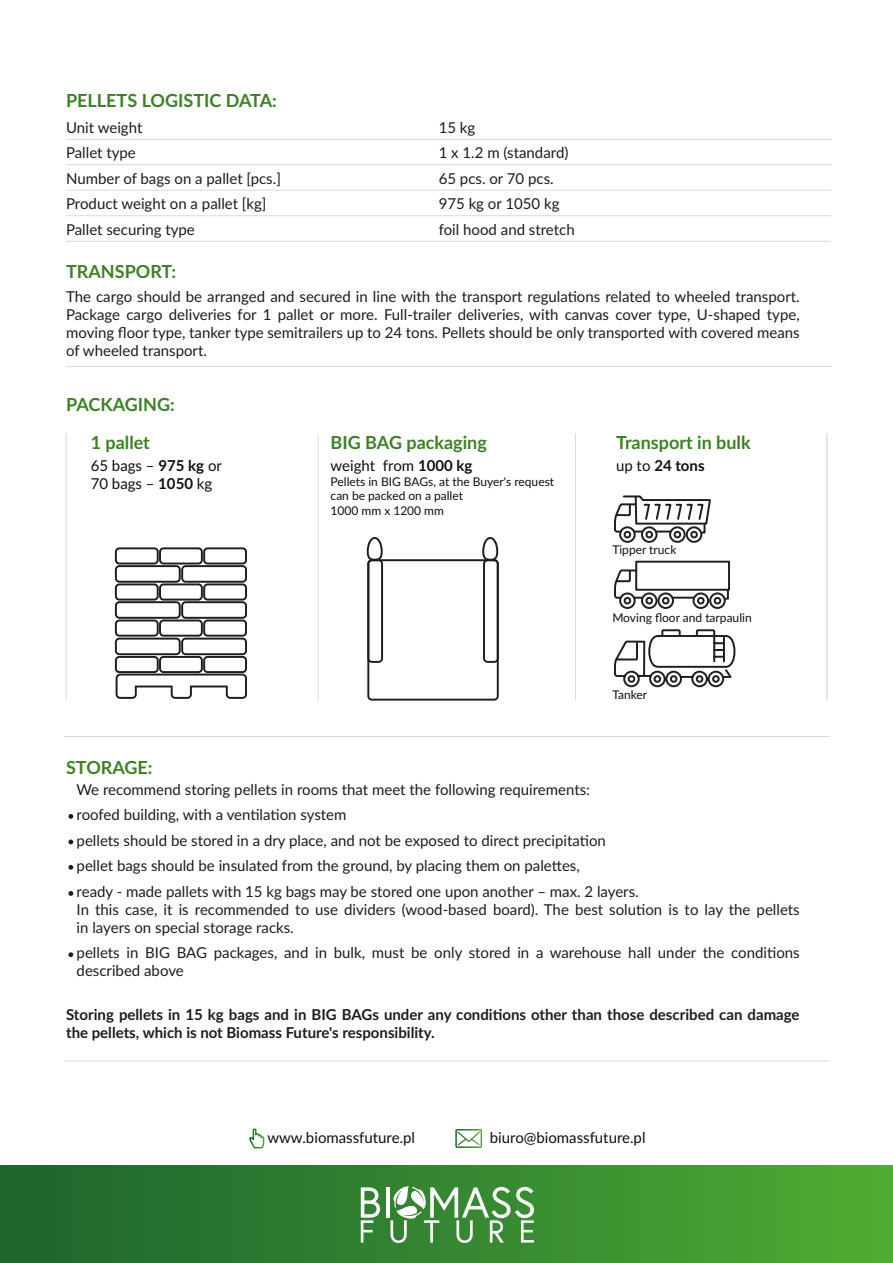
<style>
.page{position:relative;width:893px;height:1263px;background:#fff}
.page>*{position:absolute;margin:0;border:0;box-sizing:border-box;transform-origin:0 0}
.t1{font:700 18px "Lato";color:#3c8225}
.t2{font:15px/25.5px "Lato";color:#1d1d1b}
.t3{font:700 15px/18px "Lato";color:#1d1d1b}
.t4{font:15px/18px "Lato";color:#12100b}
.t5{font:700 15px "Lato";color:#12100b}
.t6{font:12px/14.4px "Lato";color:#12100b}
.s1{font-weight:700}
.s2{font-weight:400}
</style>
<div class="page">
<div style="left:0;top:1166px;width:893px;height:97px;background:linear-gradient(to right,#1c632e,#4fab33)"></div>
<hr style="left:66px;top:164px;width:766px;height:1px;background:#dadada">
<hr style="left:66px;top:190px;width:765px;height:1px;background:#dadada">
<hr style="left:66px;top:215px;width:765px;height:1px;background:#dadada">
<hr style="left:66px;top:241px;width:765px;height:1px;background:#dadada">
<hr style="left:66px;top:139px;width:766px;height:1px;background:#dadada">
<hr style="left:64px;top:1060px;width:765px;height:1px;background:#dadada">
<hr style="left:64px;top:736px;width:765px;height:1px;background:#dadada">
<hr style="left:386px;top:1187px;width:3px;height:31px;background:#fff">
<svg style="left:361px;top:1187px;width:19px;height:55px"></svg>
<svg style="left:390px;top:1184px;width:144px;height:59px"></svg>
<hr style="left:66px;top:366px;width:766px;height:1px;background:#dadada">
<svg style="left:115px;top:547px;width:132px;height:152px"></svg>
<svg style="left:367px;top:537px;width:132px;height:164px"></svg>
<svg style="left:614px;top:495px;width:97px;height:39px"></svg>
<div style="left:690px;top:531px;width:8px;height:7px;border:2px solid #1d1d1b;border-radius:50%"></div>
<div style="left:686px;top:526px;width:16px;height:17px;border:2px solid #1d1d1b;border-radius:50%"></div>
<div style="left:674px;top:531px;width:7px;height:7px;border:2px solid #1d1d1b;border-radius:50%"></div>
<div style="left:669px;top:526px;width:17px;height:17px;border:2px solid #1d1d1b;border-radius:50%"></div>
<div style="left:645px;top:531px;width:8px;height:7px;border:2px solid #1d1d1b;border-radius:50%"></div>
<div style="left:641px;top:526px;width:16px;height:17px;border:2px solid #1d1d1b;border-radius:50%"></div>
<div style="left:624px;top:531px;width:7px;height:7px;border:2px solid #1d1d1b;border-radius:50%"></div>
<div style="left:619px;top:526px;width:17px;height:17px;border:2px solid #1d1d1b;border-radius:50%"></div>
<svg style="left:614px;top:629px;width:122px;height:59px"></svg>
<svg style="left:614px;top:569px;width:28px;height:31px"></svg>
<hr style="left:673px;top:597px;width:21px;height:2px;background:#1d1d1b">
<svg style="left:725px;top:591px;width:4px;height:9px"></svg>
<div style="left:714px;top:597px;width:7px;height:7px;border:2px solid #1d1d1b;border-radius:50%"></div>
<div style="left:709px;top:592px;width:17px;height:17px;border:2px solid #1d1d1b;border-radius:50%"></div>
<div style="left:697px;top:597px;width:8px;height:7px;border:2px solid #1d1d1b;border-radius:50%"></div>
<div style="left:693px;top:592px;width:16px;height:17px;border:2px solid #1d1d1b;border-radius:50%"></div>
<div style="left:645px;top:597px;width:8px;height:7px;border:2px solid #1d1d1b;border-radius:50%"></div>
<div style="left:641px;top:592px;width:16px;height:17px;border:2px solid #1d1d1b;border-radius:50%"></div>
<div style="left:662px;top:597px;width:7px;height:7px;border:2px solid #1d1d1b;border-radius:50%"></div>
<div style="left:657px;top:592px;width:17px;height:17px;border:2px solid #1d1d1b;border-radius:50%"></div>
<div style="left:624px;top:597px;width:7px;height:7px;border:2px solid #1d1d1b;border-radius:50%"></div>
<div style="left:619px;top:592px;width:17px;height:17px;border:2px solid #1d1d1b;border-radius:50%"></div>
<div style="left:635px;top:561px;width:95px;height:30px;border:2px solid #1d1d1b"></div>
<hr style="left:66px;top:433px;width:1px;height:267px;background:#dadada">
<hr style="left:318px;top:433px;width:1px;height:267px;background:#dadada">
<hr style="left:575px;top:433px;width:1px;height:267px;background:#dadada">
<svg style="left:68px;top:814px;width:5px;height:5px"></svg>
<svg style="left:68px;top:839px;width:5px;height:5px"></svg>
<svg style="left:68px;top:865px;width:5px;height:5px"></svg>
<svg style="left:68px;top:891px;width:5px;height:5px"></svg>
<svg style="left:68px;top:952px;width:5px;height:5px"></svg>
<div style="left:455px;top:1129px;width:27px;height:19px;border:2px solid #fff"></div>
<svg style="left:457px;top:1131px;width:23px;height:14px"></svg>
<svg style="left:249px;top:1128px;width:16px;height:21px"></svg>
<hr style="left:826px;top:433px;width:1px;height:267px;background:#dadada">
<p class="t1" style="left:66px;top:87px;width:212px">PELLETS LOGISTIC DATA:</p>
<p class="t2" style="left:66px;top:114px;width:216px">Unit weight<br>Pallet type<br>Number of bags on a pallet [pcs.]<br>Product weight on a pallet [kg]<br>Pallet securing type</p>
<p class="t2" style="left:439px;top:114px;width:137px">15 kg<br>1 x 1.2 m (standard)<br>65 pcs. or 70 pcs.<br>975 kg or 1050 kg foil hood and stretch</p>
<p class="t1" style="left:66px;top:258px;width:112px">TRANSPORT:</p>
<p class="t2" style="left:66px;top:286px;width:735px;line-height:18px;text-align:justify">The cargo should be arranged and secured in line with the transport regulations related to wheeled transport.<br>Package cargo deliveries for 1 pallet or more. Full-trailer deliveries, with canvas cover type, U-shaped type, moving floor type, tanker type semitrailers up to 24 tons. Pellets should be only transported with covered means of wheeled transport.</p>
<p class="t1" style="left:66px;top:391px;width:110px">PACKAGING:</p>
<p class="t1" style="left:91px;top:429px;width:61px">1 pallet</p>
<p class="t4" style="left:91px;top:456px;width:133px">65 bags – <span class="s1">975 kg</span> or<br>70 bags – <span class="s1">1050</span> kg</p>
<p class="t1" style="left:66px;top:754px;width:88px">STORAGE:</p>
<p class="t1" style="left:331px;top:429px;width:158px">BIG BAG packaging</p>
<p class="t4" style="left:331px;top:456px;width:143px">weight from <span class="s1">1000 kg</span></p>
<p class="t6" style="left:331px;top:474px;width:225px">Pellets in BIG BAGs, at the Buyer's request can be packed on a pallet<br>1000 mm x 1200 mm</p>
<p class="t1" style="left:616px;top:429px;width:136px">Transport in bulk</p>
<p class="t5" style="left:616px;top:455px;width:90px"><span class="s2">up to</span> 24 tons</p>
<p class="t6" style="left:612px;top:542px;width:66px">Tipper truck</p>
<p class="t6" style="left:612px;top:610px;width:141px">Moving floor and tarpaulin</p>
<p class="t6" style="left:612px;top:687px;width:36px">Tanker</p>
<p class="t2" style="left:77px;top:776px;width:564px">We recommend storing pellets in rooms that meet the following requirements:<br>roofed building, with a ventilation system<br>pellets should be stored in a dry place, and not be exposed to direct precipitation pellet bags should be insulated from the ground, by placing them on palettes,<br>ready - made pallets with 15 kg bags may be stored one upon another – max. 2 layers.</p>
<p class="t2" style="left:77px;top:900px;width:725px;line-height:18px">In this case, it is recommended to use dividers (wood-based board). The best solution is to lay the pellets in layers on special storage racks.</p>
<p class="t2" style="left:77px;top:943px;width:725px;line-height:18px">pellets in BIG BAG packages, and in bulk, must be only stored in a warehouse hall under the conditions described above</p>
<p class="t3" style="left:66px;top:1005px;width:735px">Storing pellets in 15 kg bags and in BIG BAGs under any conditions other than those described can damage the pellets, which is not Biomass Future's responsibility.</p>
<p class="t4" style="left:267px;top:1128px;width:149px">www.biomassfuture.pl</p>
<p class="t4" style="left:490px;top:1128px;width:157px">biuro@biomassfuture.pl</p>
</div>
